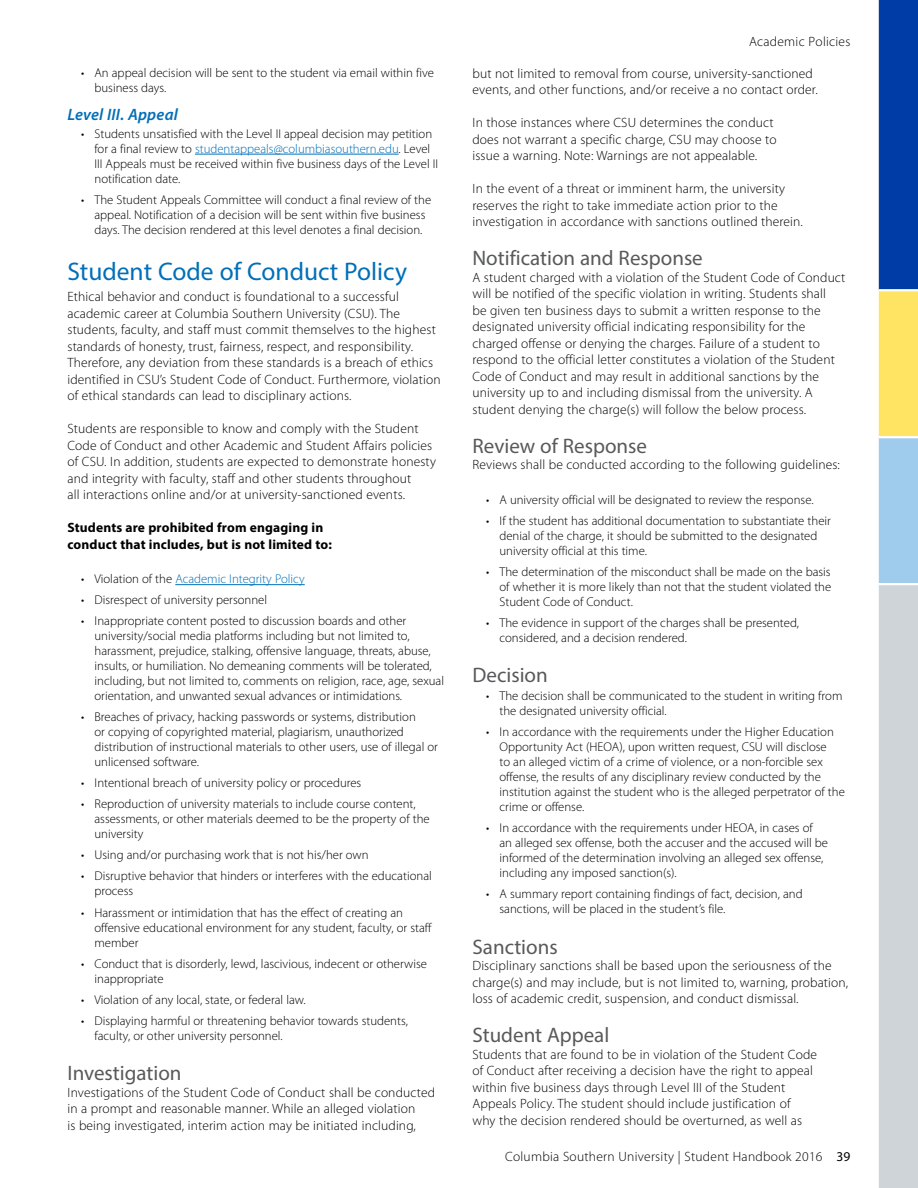
<style>
.page{position:relative;width:918px;height:1188px;background:#fff}
.page>*{position:absolute;margin:0;border:0;box-sizing:border-box;transform-origin:0 0}
.t1{font:25.5px "Myriad Pro";color:#006fb8}
.t2{font:21px "Myriad Pro";color:#58595b}
.t3{font:italic 600 16.5px "Myriad Pro";letter-spacing:.015em;color:#006fb8}
.t4{font:300 13.5px/16.5px "Myriad Pro";letter-spacing:.01em;color:#000}
.t5{font:700 13.5px/16.5px "Myriad Pro";letter-spacing:.01em;color:#000}
.t6{font:300 12.75px/15px "Myriad Pro";color:#000}
.t7{font:300 12.75px "Myriad Pro";color:#006fb8}
.s1{color:#006fb8}
.s2{color:#000}
.s3{font-weight:400}
</style>
<div class="page">
<div style="left:878px;top:0;width:40px;height:290px;background:#003ca6"></div>
<div style="left:878px;top:437px;width:40px;height:147px;background:#9fcbed"></div>
<div style="left:878px;top:584px;width:40px;height:604px;background:#cfd4d8"></div>
<div style="left:878px;top:290px;width:40px;height:147px;background:#ffe363"></div>
<hr style="left:876px;top:0;width:3px;height:1188px;background:#fff">
<hr style="left:879px;top:289px;width:39px;height:2px;background:#fff">
<hr style="left:879px;top:436px;width:39px;height:2px;background:#fff">
<hr style="left:879px;top:583px;width:39px;height:2px;background:#fff">
<hr style="left:195px;top:154px;width:204px;height:1px;background:#006fb8">
<hr style="left:175px;top:584px;width:130px;height:1px;background:#006fb8">
<p class="t6" style="left:95px;top:66px;width:341px;text-indent:-14px">• An appeal decision will be sent to the student via email within five business days.</p>
<p class="t3" style="left:68px;top:105px;width:112px">Level III. Appeal</p>
<p class="t6" style="left:95px;top:126px;width:345px;text-indent:-14px">• Students unsatisfied with the Level II appeal decision may petition for a final review to <span class="s1">studentappeals@columbiasouthern.edu</span>. Level III Appeals must be received within five business days of the Level II notification date.</p>
<p class="t6" style="left:95px;top:192px;width:338px;text-indent:-14px">• The Student Appeals Committee will conduct a final review of the appeal. Notification of a decision will be sent within five business days. The decision rendered at this level denotes a final decision.</p>
<h1 class="t1" style="left:68px;top:256px;width:341px">Student Code of Conduct Policy</h1>
<p class="t4" style="left:68px;top:289px;width:375px">Ethical behavior and conduct is foundational to a successful academic career at Columbia Southern University (CSU). The students, faculty, and staff must commit themselves to the highest standards of honesty, trust, fairness, respect, and responsibility.<br>Therefore, any deviation from these standards is a breach of ethics identified in CSU’s Student Code of Conduct. Furthermore, violation of ethical standards can lead to disciplinary actions.</p>
<p class="t4" style="left:68px;top:421px;width:370px">Students are responsible to know and comply with the Student Code of Conduct and other Academic and Student Affairs policies of CSU. In addition, students are expected to demonstrate honesty and integrity with faculty, staff and other students throughout<br>all interactions online and/or at university-sanctioned events.</p>
<p class="t5" style="left:68px;top:519px;width:266px">Students are prohibited from engaging in conduct that includes, but is not limited to:</p>
<p class="t7" style="left:81px;top:572px;width:225px"><span class="s2">• Violation of the</span> Academic Integrity Policy</p>
<p class="t6" style="left:81px;top:593px;width:188px">• Disrespect of university personnel</p>
<p class="t6" style="left:95px;top:614px;width:351px;text-indent:-14px">• Inappropriate content posted to discussion boards and other university/social media platforms including but not limited to, harassment, prejudice, stalking, offensive language, threats, abuse, insults, or humiliation. No demeaning comments will be tolerated, including, but not limited to, comments on religion, race, age, sexual orientation, and unwanted sexual advances or intimidations.</p>
<p class="t6" style="left:95px;top:710px;width:345px;text-indent:-14px">• Breaches of privacy, hacking passwords or systems, distribution<br>or copying of copyrighted material, plagiarism, unauthorized distribution of instructional materials to other users, use of illegal or unlicensed software.</p>
<p class="t6" style="left:81px;top:776px;width:282px">• Intentional breach of university policy or procedures</p>
<p class="t6" style="left:95px;top:797px;width:337px;text-indent:-14px">• Reproduction of university materials to include course content, assessments, or other materials deemed to be the property of the university</p>
<p class="t6" style="left:81px;top:848px;width:289px">• Using and/or purchasing work that is not his/her own</p>
<p class="t6" style="left:95px;top:869px;width:339px;text-indent:-14px">• Disruptive behavior that hinders or interferes with the educational process</p>
<p class="t6" style="left:95px;top:905px;width:339px;text-indent:-14px">• Harassment or intimidation that has the effect of creating an offensive educational environment for any student, faculty, or staff member</p>
<p class="t6" style="left:95px;top:956px;width:334px;text-indent:-14px">• Conduct that is disorderly, lewd, lascivious, indecent or otherwise inappropriate</p>
<p class="t6" style="left:81px;top:992px;width:226px">• Violation of any local, state, or federal law.</p>
<p class="t6" style="left:95px;top:1013px;width:315px;text-indent:-14px">• Displaying harmful or threatening behavior towards students, faculty, or other university personnel.</p>
<h2 class="t2" style="left:68px;top:1060px;width:116px">Investigation</h2>
<p class="t4" style="left:68px;top:1084px;width:369px">Investigations of the Student Code of Conduct shall be conducted in a prompt and reasonable manner. While an alleged violation<br>is being investigated, interim action may be initiated including,</p>
<p class="t4" style="left:749px;top:33px;width:103px">Academic Policies</p>
<p class="t4" style="left:472px;top:65px;width:347px">but not limited to removal from course, university-sanctioned events, and other functions, and/or receive a no contact order.</p>
<p class="t4" style="left:472px;top:115px;width:306px">In those instances where CSU determines the conduct does not warrant a specific charge, CSU may choose to issue a warning. Note: Warnings are not appealable.</p>
<p class="t4" style="left:472px;top:181px;width:332px">In the event of a threat or imminent harm, the university reserves the right to take immediate action prior to the investigation in accordance with sanctions outlined therein.</p>
<h2 class="t2" style="left:472px;top:245px;width:232px">Notification and Response</h2>
<p class="t4" style="left:472px;top:269px;width:374px">A student charged with a violation of the Student Code of Conduct will be notified of the specific violation in writing. Students shall<br>be given ten business days to submit a written response to the designated university official indicating responsibility for the charged offense or denying the charges. Failure of a student to respond to the official letter constitutes a violation of the Student Code of Conduct and may result in additional sanctions by the university up to and including dismissal from the university. A student denying the charge(s) will follow the below process.</p>
<h2 class="t2" style="left:472px;top:433px;width:176px">Review of Response</h2>
<p class="t4" style="left:472px;top:457px;width:369px">Reviews shall be conducted according to the following guidelines:</p>
<p class="t6" style="left:486px;top:492px;width:329px">• A university official will be designated to review the response.</p>
<p class="t6" style="left:500px;top:513px;width:333px;text-indent:-14px">• If the student has additional documentation to substantiate their denial of the charge, it should be submitted to the designated university official at this time.</p>
<p class="t6" style="left:500px;top:564px;width:333px;text-align:justify;text-indent:-14px">• The determination of the misconduct shall be made on the basis of whether it is more likely than not that the student violated the Student Code of Conduct.</p>
<p class="t6" style="left:500px;top:615px;width:301px;text-indent:-14px">• The evidence in support of the charges shall be presented, considered, and a decision rendered.</p>
<h2 class="t2" style="left:472px;top:662px;width:77px">Decision</h2>
<p class="t6" style="left:500px;top:689px;width:344px;text-indent:-14px">• The decision shall be communicated to the student in writing from the designated university official.</p>
<p class="t6" style="left:500px;top:725px;width:347px;text-indent:-14px">• In accordance with the requirements under the Higher Education Opportunity Act (HEOA), upon written request, CSU will disclose<br>to an alleged victim of a crime of violence, or a non-forcible sex offense, the results of any disciplinary review conducted by the institution against the student who is the alleged perpetrator of the crime or offense.</p>
<p class="t6" style="left:500px;top:821px;width:330px;text-indent:-14px">• In accordance with the requirements under HEOA, in cases of an alleged sex offense, both the accuser and the accused will be informed of the determination involving an alleged sex offense, including any imposed sanction(s).</p>
<p class="t6" style="left:500px;top:887px;width:305px;text-indent:-14px">• A summary report containing findings of fact, decision, and sanctions, will be placed in the student’s file.</p>
<h2 class="t2" style="left:472px;top:934px;width:87px">Sanctions</h2>
<p class="t4" style="left:472px;top:958px;width:377px">Disciplinary sanctions shall be based upon the seriousness of the charge(s) and may include, but is not limited to, warning, probation, loss of academic credit, suspension, and conduct dismissal.</p>
<h2 class="t2" style="left:472px;top:1022px;width:138px">Student Appeal</h2>
<p class="t4" style="left:472px;top:1046px;width:346px">Students that are found to be in violation of the Student Code of Conduct after receiving a decision have the right to appeal within five business days through Level III of the Student Appeals Policy. The student should include justification of<br>why the decision rendered should be overturned, as well as</p>
<p class="t4" style="left:505px;top:1148px;width:347px">Columbia Southern University | Student Handbook 2016 <span class="s3">39</span></p>
</div>
